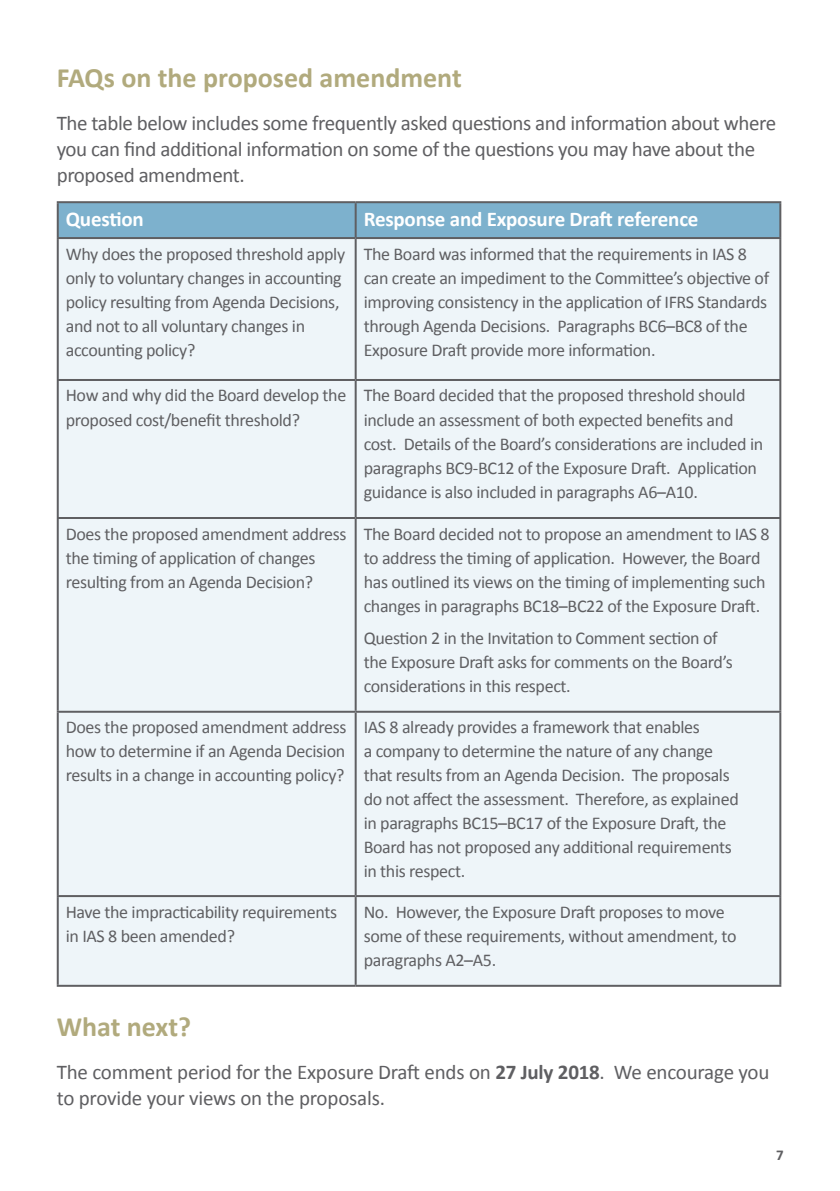
<style>
.page{position:relative;width:840px;height:1191px;background:#fff}
.page>*{position:absolute;margin:0;border:0;box-sizing:border-box;transform-origin:0 0}
.Subheadings{font:700 28px "Calibri";color:#b1aa7d}
.Body_copy{font:21px/26px "Calibri";letter-spacing:-.02em;color:#5f5f62}
.Body_copy-2{font:700 21px "Calibri";letter-spacing:-.01em;color:#fff}
.table_text{font:18px/24px "Calibri";letter-spacing:-.02em;color:#5f5f62}
.t1{font:700 15px "Calibri";color:#5f5f62}
.s1{font-weight:700}
</style>
<div class="page">
<div style="left:59px;top:203px;width:719px;height:34px;background:#7db1cd"></div>
<div style="left:59px;top:239px;width:719px;height:745px;background:#eef5f9"></div>
<hr style="left:57px;top:201px;width:298px;height:2px;background:#5f5f62">
<hr style="left:57px;top:203px;width:2px;height:34px;background:#5f5f62">
<hr style="left:355px;top:201px;width:425px;height:2px;background:#5f5f62">
<hr style="left:354px;top:203px;width:2px;height:34px;background:#5f5f62">
<hr style="left:778px;top:203px;width:2px;height:34px;background:#5f5f62">
<hr style="left:57px;top:237px;width:298px;height:2px;background:#5f5f62">
<hr style="left:57px;top:239px;width:2px;height:140px;background:#5f5f62">
<hr style="left:355px;top:237px;width:425px;height:2px;background:#5f5f62">
<hr style="left:354px;top:239px;width:2px;height:140px;background:#5f5f62">
<hr style="left:778px;top:239px;width:2px;height:140px;background:#5f5f62">
<hr style="left:57px;top:379px;width:298px;height:2px;background:#5f5f62">
<hr style="left:57px;top:381px;width:2px;height:136px;background:#5f5f62">
<hr style="left:355px;top:379px;width:425px;height:2px;background:#5f5f62">
<hr style="left:354px;top:381px;width:2px;height:136px;background:#5f5f62">
<hr style="left:778px;top:381px;width:2px;height:136px;background:#5f5f62">
<hr style="left:57px;top:517px;width:298px;height:2px;background:#5f5f62">
<hr style="left:57px;top:519px;width:2px;height:191px;background:#5f5f62">
<hr style="left:355px;top:517px;width:425px;height:2px;background:#5f5f62">
<hr style="left:354px;top:519px;width:2px;height:191px;background:#5f5f62">
<hr style="left:778px;top:519px;width:2px;height:191px;background:#5f5f62">
<hr style="left:57px;top:710px;width:298px;height:2px;background:#5f5f62">
<hr style="left:57px;top:712px;width:2px;height:183px;background:#5f5f62">
<hr style="left:355px;top:710px;width:425px;height:2px;background:#5f5f62">
<hr style="left:354px;top:712px;width:2px;height:183px;background:#5f5f62">
<hr style="left:778px;top:712px;width:2px;height:183px;background:#5f5f62">
<hr style="left:57px;top:895px;width:298px;height:2px;background:#5f5f62">
<hr style="left:57px;top:897px;width:2px;height:87px;background:#5f5f62">
<hr style="left:355px;top:895px;width:425px;height:2px;background:#5f5f62">
<hr style="left:354px;top:897px;width:2px;height:87px;background:#5f5f62">
<hr style="left:778px;top:897px;width:2px;height:87px;background:#5f5f62">
<hr style="left:57px;top:984px;width:298px;height:2px;background:#5f5f62">
<hr style="left:355px;top:984px;width:425px;height:2px;background:#5f5f62">
<p class="Subheadings" style="left:57px;top:60px;width:406px">FAQs on the proposed amendment</p>
<p class="Body_copy" style="left:57px;top:110px;width:720px">The table below includes some frequently asked questions and information about where you can find additional information on some of the questions you may have about the proposed amendment.</p>
<p class="Body_copy-2" style="left:66px;top:205px;width:79px">Question</p>
<p class="Body_copy-2" style="left:363px;top:205px;width:336px">Response and Exposure Draft reference</p>
<p class="table_text" style="left:66px;top:242px;width:281px">Why does the proposed threshold apply only to voluntary changes in accounting policy resulting from Agenda Decisions, and not to all voluntary changes in accounting policy?</p>
<p class="table_text" style="left:363px;top:242px;width:407px">The Board was informed that the requirements in IAS 8 can create an impediment to the Committee’s objective of improving consistency in the application of IFRS Standards through Agenda Decisions. Paragraphs BC6–BC8 of the Exposure Draft provide more information.</p>
<p class="table_text" style="left:66px;top:383px;width:282px">How and why did the Board develop the proposed cost/benefit threshold?</p>
<p class="table_text" style="left:363px;top:383px;width:401px">The Board decided that the proposed threshold should include an assessment of both expected benefits and cost. Details of the Board’s considerations are included in paragraphs BC9-BC12 of the Exposure Draft. Application guidance is also included in paragraphs A6–A10.</p>
<p class="table_text" style="left:66px;top:521px;width:282px">Does the proposed amendment address the timing of application of changes resulting from an Agenda Decision?</p>
<p class="table_text" style="left:363px;top:521px;width:407px">The Board decided not to propose an amendment to IAS 8 to address the timing of application. However, the Board has outlined its views on the timing of implementing such changes in paragraphs BC18–BC22 of the Exposure Draft.</p>
<p class="table_text" style="left:363px;top:626px;width:370px">Question 2 in the Invitation to Comment section of the Exposure Draft asks for comments on the Board’s considerations in this respect.</p>
<p class="table_text" style="left:66px;top:715px;width:282px;text-align:justify">Does the proposed amendment address how to determine if an Agenda Decision results in a change in accounting policy?</p>
<p class="table_text" style="left:363px;top:715px;width:376px">IAS 8 already provides a framework that enables<br>a company to determine the nature of any change that results from an Agenda Decision. The proposals do not affect the assessment. Therefore, as explained in paragraphs BC15–BC17 of the Exposure Draft, the Board has not proposed any additional requirements in this respect.</p>
<p class="table_text" style="left:66px;top:899px;width:273px">Have the impracticability requirements in IAS 8 been amended?</p>
<p class="table_text" style="left:363px;top:899px;width:374px">No. However, the Exposure Draft proposes to move some of these requirements, without amendment, to paragraphs A2–A5.</p>
<p class="Subheadings" style="left:57px;top:1008px;width:136px">What next?</p>
<p class="Body_copy" style="left:57px;top:1058px;width:713px">The comment period for the Exposure Draft ends on <span class="s1">27 July 2018</span>. We encourage you to provide your views on the proposals.</p>
<p class="t1" style="left:775px;top:1145px;width:9px">7</p>
</div>
